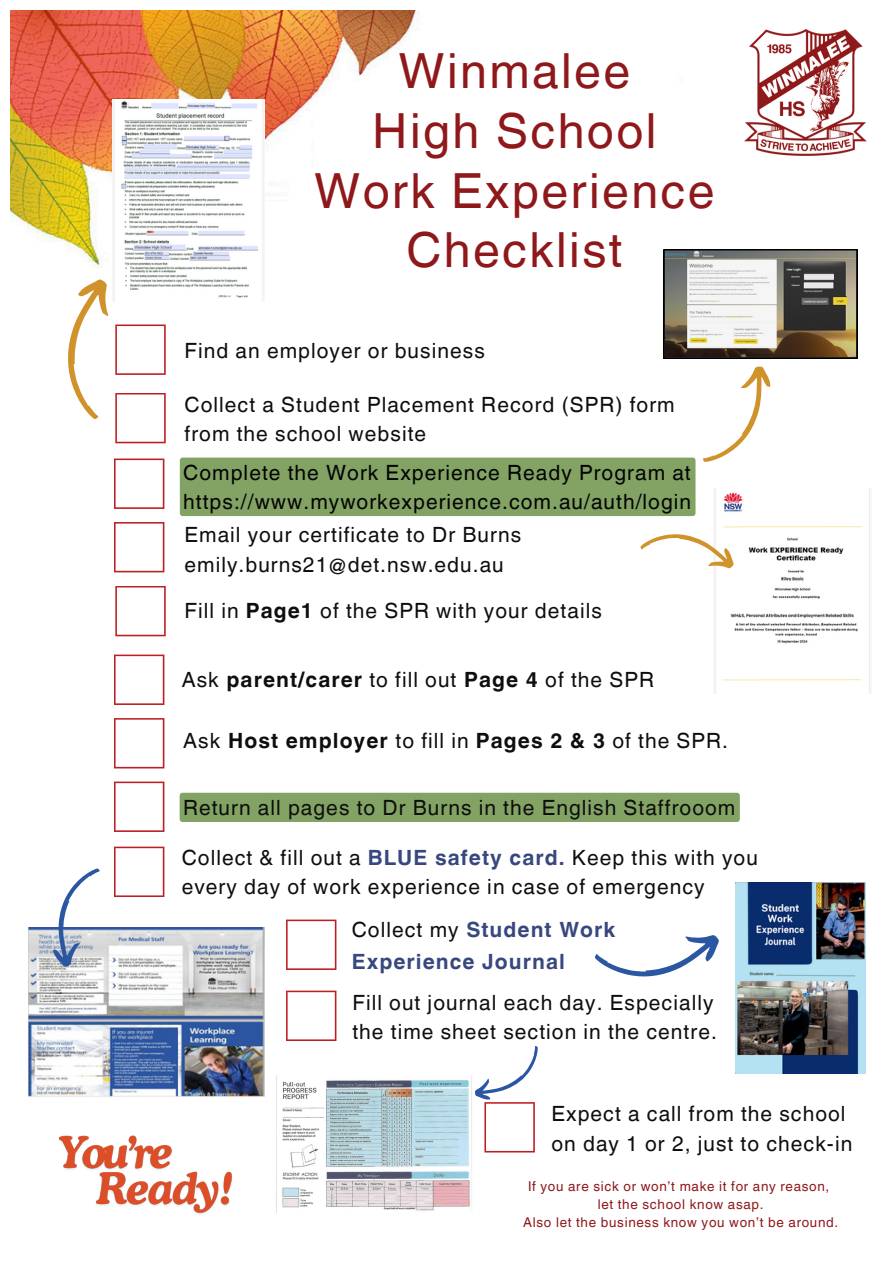
<style>
.page{position:relative;width:894px;height:1264px;background:#fff}
.page>*{position:absolute;margin:0;border:0;box-sizing:border-box;transform-origin:0 0}
.t1{font:48.45px/59.7px "Helvetica World";letter-spacing:.05em;color:#8f181b;text-align:center}
.t2{font:21px/29.2px "Helvetica World";letter-spacing:.05em;color:#0e0e0e}
.t3{font:21px/29.2px "Helvetica World";letter-spacing:.05em;color:#040404}
.t4{font:700 21px/31.5px "Helvetica World";letter-spacing:.05em;color:#38487e}
.t5{font:13.5px "Helvetica World";letter-spacing:.05em;color:#8f181b}
.s1{font-weight:700}
.s2{font-weight:700;color:#38487e}
.s3{font-weight:400;color:#0e0e0e}
</style>
<div class="page">
<svg style="left:114px;top:458px;width:50px;height:51px"></svg>
<svg style="left:114px;top:522px;width:50px;height:50px"></svg>
<svg style="left:114px;top:654px;width:50px;height:51px"></svg>
<svg style="left:114px;top:718px;width:50px;height:50px"></svg>
<svg style="left:114px;top:781px;width:50px;height:51px"></svg>
<svg style="left:114px;top:846px;width:50px;height:51px"></svg>
<svg style="left:286px;top:919px;width:50px;height:51px"></svg>
<img style="left:29px;top:927px;width:235px;height:169px">
<svg style="left:47px;top:868px;width:53px;height:101px"></svg>
<img style="left:11px;top:10px;width:408px;height:257px">
<img style="left:744px;top:29px;width:123px;height:127px">
<img style="left:735px;top:882px;width:130px;height:191px">
<svg style="left:594px;top:935px;width:125px;height:42px"></svg>
<img style="left:715px;top:488px;width:155px;height:205px">
<svg style="left:640px;top:523px;width:98px;height:51px"></svg>
<svg style="left:68px;top:279px;width:98px;height:164px"></svg>
<svg style="left:115px;top:586px;width:51px;height:50px"></svg>
<img style="left:112px;top:100px;width:152px;height:201px">
<svg style="left:180px;top:249px;width:677px;height:267px"></svg>
<svg style="left:286px;top:990px;width:50px;height:51px"></svg>
<img style="left:276px;top:1075px;width:196px;height:138px">
<div style="left:180px;top:792px;width:559px;height:30px;background:#82a363"></div>
<img style="left:58px;top:1135px;width:114px;height:35px">
<img style="left:93px;top:1161px;width:139px;height:53px">
<svg style="left:470px;top:1046px;width:68px;height:106px"></svg>
<h3 class="t1" style="left:372px;top:42px;width:286px">Winmalee<br>High School</h3>
<h3 class="t1" style="left:314px;top:161px;width:402px">Work Experience<br>Checklist</h3>
<h2 class="t2" style="left:184px;top:336px;width:302px">Find an employer or business</h2>
<p class="t2" style="left:184px;top:390px;width:491px">Collect a Student Placement Record (SPR) form from the school website</p>
<p class="t3" style="left:183px;top:457px;width:509px">Complete the Work Experience Ready Program at https://www.myworkexperience.com.au/auth/login</p>
<p class="t2" style="left:184px;top:520px;width:338px">Email your certificate to Dr Burns emily.burns21@det.nsw.edu.au</p>
<p class="t2" style="left:184px;top:596px;width:418px">Fill in <span class="s1">Page1</span> of the SPR with your details</p>
<p class="t2" style="left:182px;top:665px;width:473px">Ask <span class="s1">parent/carer</span> to fill out <span class="s1">Page 4</span> of the SPR</p>
<h3 class="t2" style="left:183px;top:726px;width:546px">Ask <span class="s1">Host employer</span> to fill in <span class="s1">Pages 2 &amp; 3</span> of the SPR.</h3>
<p class="t2" style="left:183px;top:792px;width:553px">Return all pages to Dr Burns in the English Staffrooom</p>
<p class="t2" style="left:182px;top:842px;width:577px">Collect &amp; fill out a <span class="s2">BLUE safety card.</span> Keep this with you every day of work experience in case of emergency</p>
<p class="t4" style="left:351px;top:912px;width:265px"><span class="s3">Collect my</span> Student Work<br>Experience Journal</p>
<h3 class="t2" style="left:352px;top:988px;width:366px">Fill out journal each day. Especially the time sheet section in the centre.</h3>
<p class="t2" style="left:551px;top:1099px;width:302px">Expect a call from the school on day 1 or 2, just to check-in</p>
<h3 class="t5" style="left:528px;top:1178px;width:303px">If you are sick or won’t make it for any reason,</h3>
<h3 class="t5" style="left:597px;top:1196px;width:167px">let the school know asap.</h3>
<h3 class="t5" style="left:523px;top:1214px;width:316px">Also let the business know you won’t be around.</h3>
</div>
